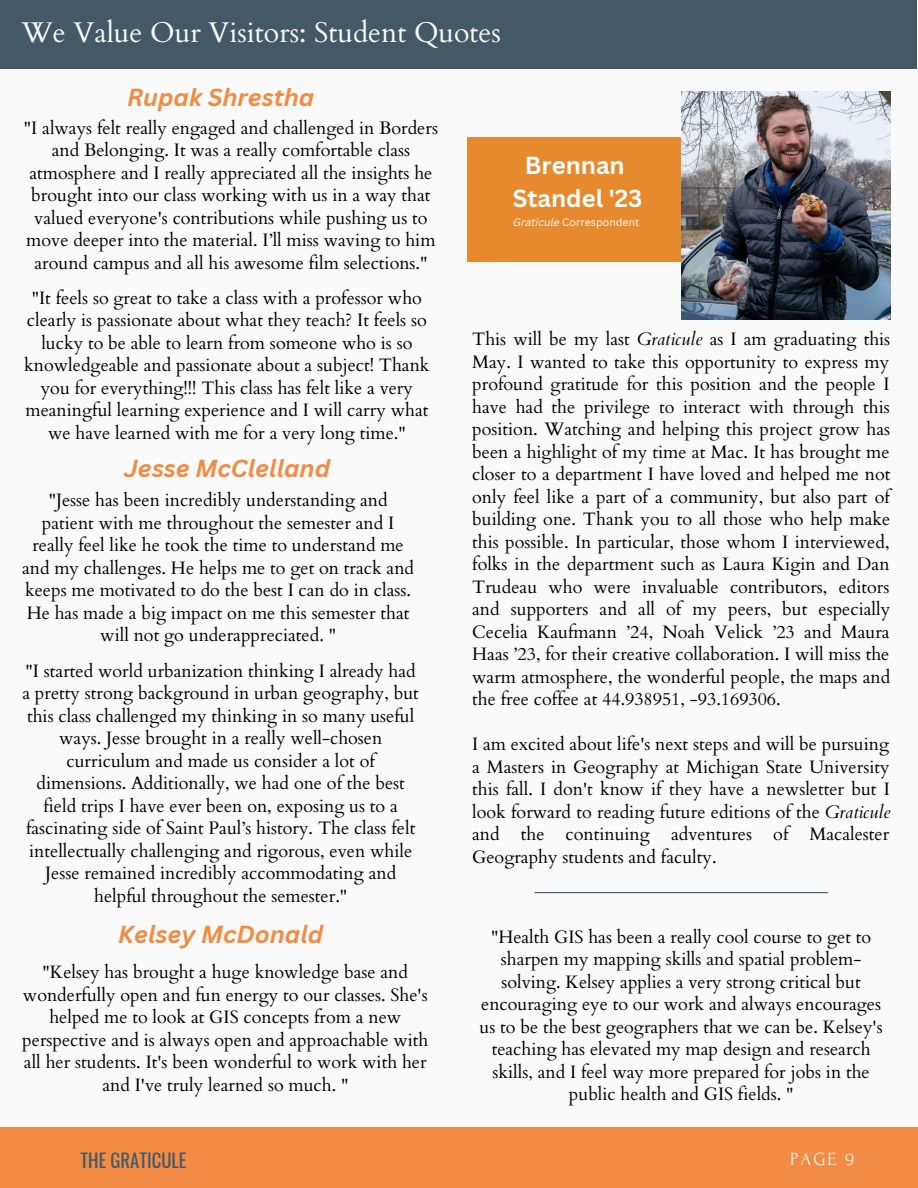
<style>
.page{position:relative;width:918px;height:1188px;background:#fafafa}
.page>*{position:absolute;margin:0;border:0;box-sizing:border-box;transform-origin:0 0}
.t1{font:28.5px "Cardo";color:#fafafa}
.t2{font:italic 700 24px "Canva Sans";color:#f28b43}
.t3{font:700 24px/33.3px "Canva Sans";color:#fff;text-align:center}
.t4{font:18.6px "Oswald";color:#435967}
.t5{font:18.6px "Forum";color:#fafafa}
.t6{font:18px/22.5px "Cardo";color:#000;text-align:center}
.t7{font:10.5px "Canva Sans";color:#fff}
.s1{font-style:italic}
</style>
<div class="page">
<div style="left:0;top:1127px;width:918px;height:61px;background:#f28b43"></div>
<div style="left:0;top:0;width:917px;height:69px;background:#435967"></div>
<div style="left:467px;top:137px;width:267px;height:125px;background:#e68a2d"></div>
<img style="left:681px;top:92px;width:210px;height:227px">
<hr style="left:534px;top:892px;width:294px;height:1px;background:#435967">
<h1 class="t1" style="left:21px;top:14px;width:481px">We Value Our Visitors: Student Quotes</h1>
<h2 class="t2" style="left:127px;top:81px;width:189px">Rupak Shrestha</h2>
<p class="t6" style="left:24px;top:117px;width:416px">"I always felt really engaged and challenged in Borders and Belonging. It was a really comfortable class atmosphere and I really appreciated all the insights he brought into our class working with us in a way that valued everyone's contributions while pushing us to move deeper into the material. I’ll miss waving to him around campus and all his awesome film selections."</p>
<p class="t6" style="left:24px;top:287px;width:407px">"It feels so great to take a class with a professor who clearly is passionate about what they teach? It feels so lucky to be able to learn from someone who is so knowledgeable and passionate about a subject! Thank you for everything!!! This class has felt like a very meaningful learning experience and I will carry what we have learned with me for a very long time."</p>
<h2 class="t2" style="left:124px;top:451px;width:208px">Jesse McClelland</h2>
<p class="t6" style="left:22px;top:489px;width:394px">"Jesse has been incredibly understanding and patient with me throughout the semester and I really feel like he took the time to understand me and my challenges. He helps me to get on track and keeps me motivated to do the best I can do in class.<br>He has made a big impact on me this semester that will not go underappreciated. "</p>
<p class="t6" style="left:22px;top:660px;width:398px">"I started world urbanization thinking I already had a pretty strong background in urban geography, but this class challenged my thinking in so many useful ways. Jesse brought in a really well-chosen curriculum and made us consider a lot of dimensions. Additionally, we had one of the best field trips I have ever been on, exposing us to a fascinating side of Saint Paul’s history. The class felt intellectually challenging and rigorous, even while Jesse remained incredibly accommodating and helpful throughout the semester."</p>
<h2 class="t2" style="left:118px;top:917px;width:207px">Kelsey McDonald</h2>
<p class="t6" style="left:22px;top:961px;width:408px">"Kelsey has brought a huge knowledge base and wonderfully open and fun energy to our classes. She's helped me to look at GIS concepts from a new perspective and is always open and approachable with all her students. It's been wonderful to work with her and I've truly learned so much. "</p>
<h2 class="t3" style="left:513px;top:148px;width:131px">Brennan<br>Standel '23</h2>
<p class="t7" style="left:513px;top:215px;width:128px"><span class="s1">Graticule</span> Correspondent</p>
<p class="t6" style="left:472px;top:328px;width:420px;text-align:justify">This will be my last <span class="s1">Graticule</span> as I am graduating this May. I wanted to take this opportunity to express my profound gratitude for this position and the people I have had the privilege to interact with through this position. Watching and helping this project grow has been a highlight of my time at Mac. It has brought me closer to a department I have loved and helped me not only feel like a part of a community, but also part of building one. Thank you to all those who help make this possible. In particular, those whom I interviewed, folks in the department such as Laura Kigin and Dan Trudeau who were invaluable contributors, editors and supporters and all of my peers, but especially Cecelia Kaufmann ’24, Noah Velick ’23 and Maura Haas ’23, for their creative collaboration. I will miss the warm atmosphere, the wonderful people, the maps and the free coffee at 44.938951, -93.169306.</p>
<p class="t6" style="left:472px;top:733px;width:420px;text-align:justify">I am excited about life's next steps and will be pursuing a Masters in Geography at Michigan State University this fall. I don't know if they have a newsletter but I look forward to reading future editions of the <span class="s1">Graticule </span>and the continuing adventures of Macalester Geography students and faculty.</p>
<p class="t6" style="left:480px;top:926px;width:405px">"Health GIS has been a really cool course to get to sharpen my mapping skills and spatial problem&shy;solving. Kelsey applies a very strong critical but encouraging eye to our work and always encourages us to be the best geographers that we can be. Kelsey's teaching has elevated my map design and research skills, and I feel way more prepared for jobs in the public health and GIS fields. "</p>
<p class="t4" style="left:81px;top:1146px;width:107px">THE GRATICULE</p>
<p class="t5" style="left:790px;top:1149px;width:66px">PAGE 9</p>
</div>
